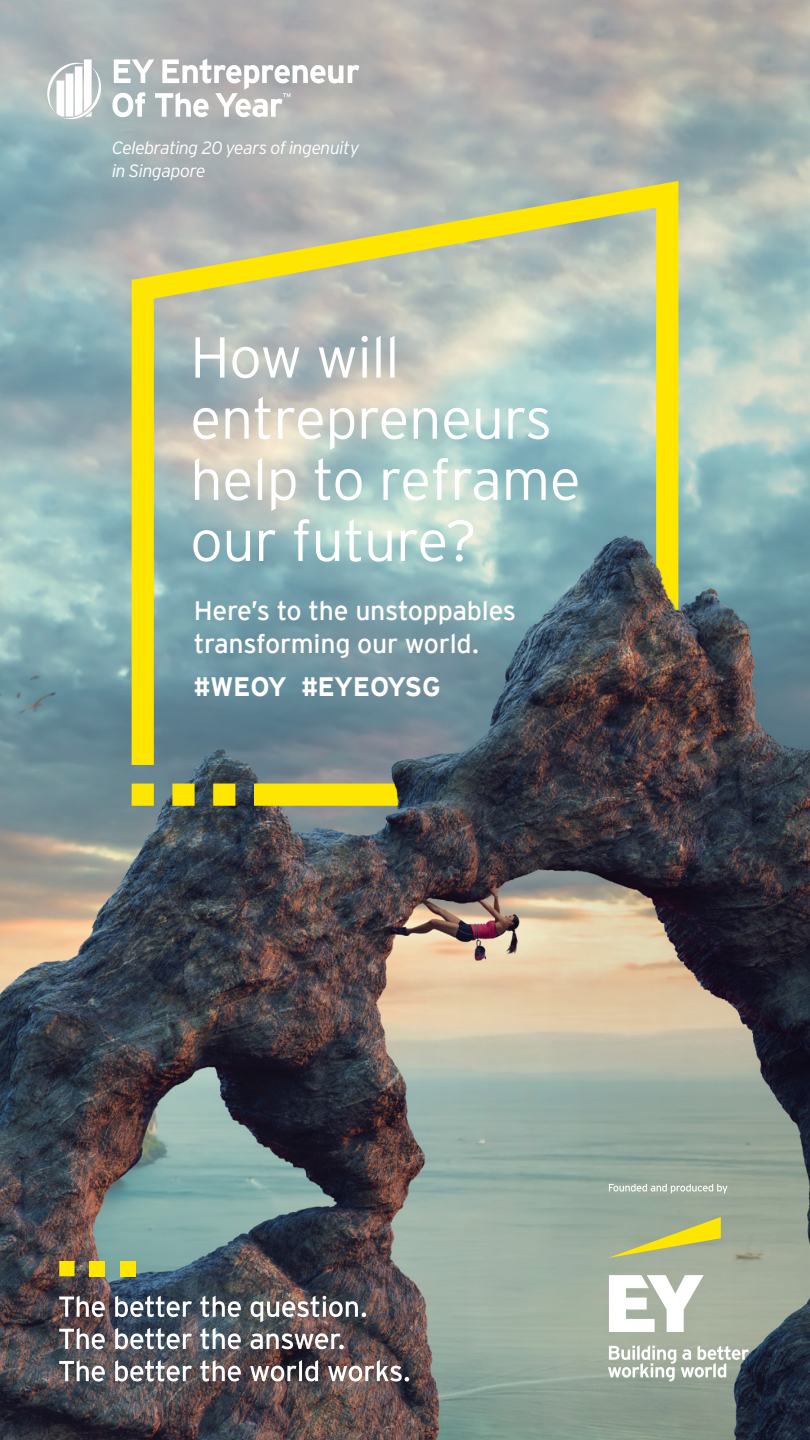
<style>
.page{position:relative;width:810px;height:1440px;background:#fff}
.page>*{position:absolute;margin:0;border:0;box-sizing:border-box;transform-origin:0 0}
.t1{font:300 57.53px/61.1px "EY Interstate";letter-spacing:-.01em;color:#fff}
.t2{font:26.7px/33.9px "EY Interstate";letter-spacing:-.01em;color:#fff}
.t3{font:700 26.7px "EY Interstate";letter-spacing:-.01em;color:#fff}
.t4{font:italic 300 17.77px/22.8px "EY Interstate";letter-spacing:-.03em;color:#fff}
</style>
<div class="page">
<img style="left:0;top:0;width:810px;height:1440px">
<svg style="left:131px;top:180px;width:549px;height:627px;background:#b2bd9a"></svg>
<svg style="left:47px;top:59px;width:54px;height:63px"></svg>
<svg style="left:112px;top:58px;width:247px;height:59px"></svg>
<svg style="left:608px;top:1217px;width:113px;height:41px;background:#b5b972"></svg>
<svg style="left:608px;top:1275px;width:141px;height:106px"></svg>
<svg style="left:609px;top:1184px;width:119px;height:9px"></svg>
<div style="left:59px;top:1261px;width:16px;height:15px;background:#ffe600"></div>
<div style="left:90px;top:1261px;width:15px;height:15px;background:#ffe600"></div>
<div style="left:120px;top:1261px;width:16px;height:15px;background:#ffe600"></div>
<svg style="left:59px;top:1296px;width:46px;height:21px"></svg>
<svg style="left:115px;top:1296px;width:77px;height:21px"></svg>
<svg style="left:200px;top:1296px;width:41px;height:21px"></svg>
<svg style="left:251px;top:1296px;width:115px;height:26px"></svg>
<svg style="left:59px;top:1328px;width:46px;height:21px"></svg>
<svg style="left:115px;top:1328px;width:77px;height:21px"></svg>
<svg style="left:200px;top:1328px;width:41px;height:21px"></svg>
<svg style="left:250px;top:1333px;width:94px;height:16px"></svg>
<svg style="left:59px;top:1360px;width:46px;height:22px"></svg>
<svg style="left:115px;top:1360px;width:77px;height:22px"></svg>
<svg style="left:200px;top:1360px;width:41px;height:22px"></svg>
<svg style="left:250px;top:1360px;width:68px;height:22px"></svg>
<svg style="left:328px;top:1360px;width:81px;height:22px"></svg>
<img style="left:313px;top:444px;width:438px;height:531px">
<p class="t4" style="left:112px;top:135px;width:249px">Celebrating 20 years of ingenuity in Singapore</p>
<h1 class="t1" style="left:190px;top:323px;width:392px">How will entrepreneurs help to reframe our future?</h1>
<p class="t2" style="left:194px;top:592px;width:324px">Here’s to the unstoppables transforming our world.</p>
<p class="t3" style="left:194px;top:668px;width:248px">#WEOY #EYEOYSG</p>
</div>
